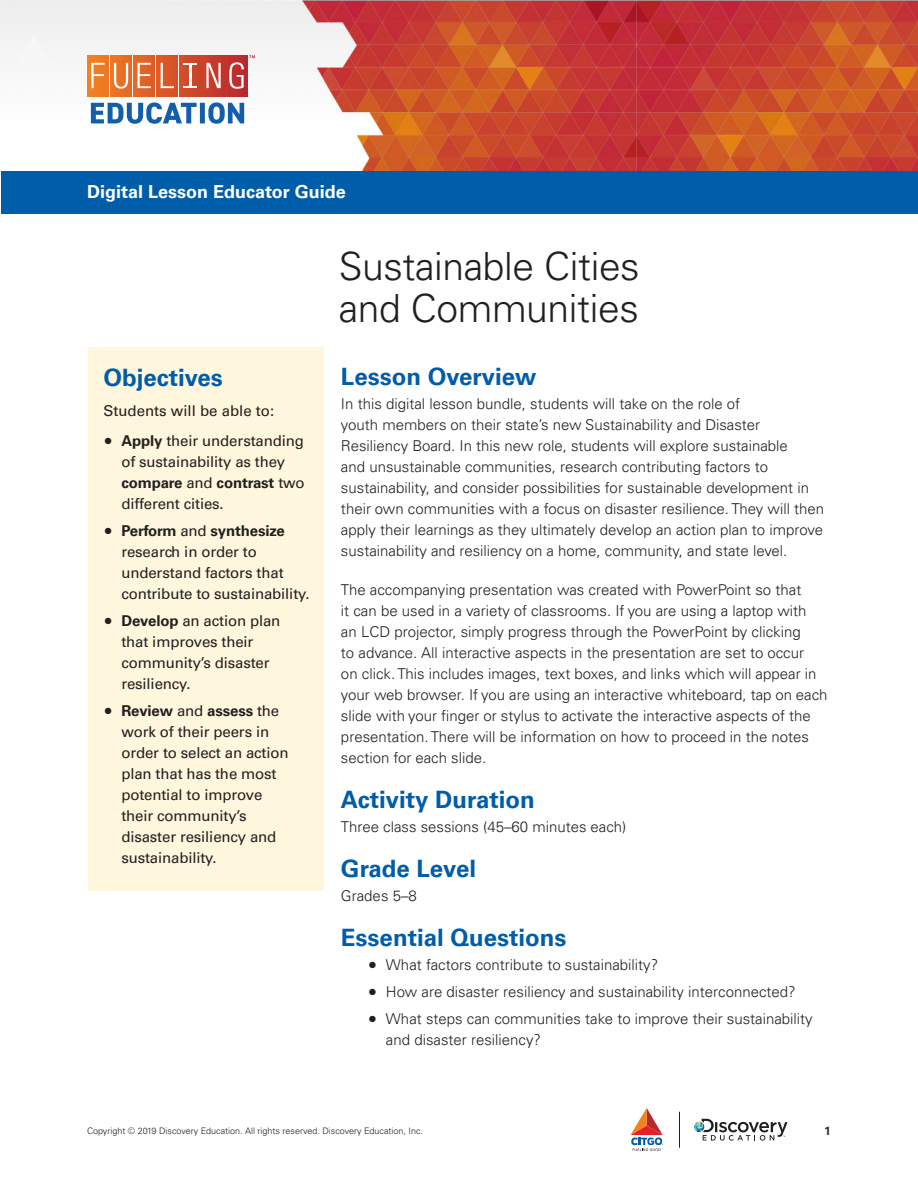
<style>
.page{position:relative;width:918px;height:1188px;background:#fff}
.page>*{position:absolute;margin:0;border:0;box-sizing:border-box;transform-origin:0 0}
.t1{font:300 39px/42px "Univers LT Pro 45";letter-spacing:-.01em;color:#231f20}
.Subhead_1{font:700 24px "Univers LT Pro 65";color:#005daa}
.t2{font:700 18px "Univers LT Pro 65";color:#fff}
.Body{font:300 15px/21px "Univers LT Pro 45";color:#231f20}
.Body_last_line_0p6{font:15px/21px "Univers LT Pro 55 Roman";letter-spacing:-.01em;color:#231f20}
.t3{font:700 12px "Univers LT Pro 65";color:#343333}
.t4{font:300 9px "Univers LT Pro 45";color:#231f20}
.s1{font-family:"Helvetica Neue";font-weight:300}
.s2{font-family:"Univers LT Pro 65";font-weight:700}
.s3{font-family:"Helvetica Neue"}
</style>
<div class="page">
<img style="left:0;top:0;width:918px;height:185px">
<svg style="left:91px;top:102px;width:153px;height:22px"></svg>
<div style="left:87px;top:55px;width:22px;height:41px;background:#f17c22"></div>
<div style="left:110px;top:55px;width:22px;height:41px;background:#ea7024"></div>
<div style="left:134px;top:55px;width:21px;height:41px;background:linear-gradient(to bottom,#e16225,#e16225)"></div>
<div style="left:157px;top:55px;width:21px;height:41px;background:linear-gradient(to bottom,#d95627,#d95627)"></div>
<div style="left:180px;top:55px;width:21px;height:41px;background:#cf4929"></div>
<div style="left:203px;top:55px;width:21px;height:41px;background:#c63b2b"></div>
<div style="left:226px;top:55px;width:21px;height:41px;background:#bf312c"></div>
<svg style="left:91px;top:63px;width:14px;height:25px"></svg>
<svg style="left:114px;top:63px;width:14px;height:26px"></svg>
<svg style="left:138px;top:63px;width:13px;height:25px"></svg>
<svg style="left:161px;top:63px;width:13px;height:25px"></svg>
<hr style="left:189px;top:63px;width:3px;height:25px;background:#fff">
<svg style="left:184px;top:63px;width:13px;height:2px"></svg>
<svg style="left:184px;top:86px;width:13px;height:2px"></svg>
<svg style="left:206px;top:63px;width:15px;height:25px"></svg>
<svg style="left:229px;top:55px;width:26px;height:34px"></svg>
<svg style="left:694px;top:1119px;width:94px;height:22px"></svg>
<hr style="left:679px;top:1112px;width:1px;height:36px;background:#231f20">
<div style="left:1px;top:171px;width:916px;height:43px;background:#005daa"></div>
<svg style="left:631px;top:1108px;width:32px;height:43px"></svg>
<div style="left:88px;top:348px;width:236px;height:543px;background:#fff7dd"></div>
<p class="t2" style="left:87px;top:179px;width:260px">Digital Lesson Educator Guide</p>
<p class="Subhead_1" style="left:103px;top:361px;width:121px">Objectives</p>
<p class="Body_last_line_0p6" style="left:103px;top:400px;width:172px">Students will be able to:</p>
<p class="Body_last_line_0p6" style="left:121px;top:430px;width:185px;text-indent:-18px"><span class="s1">●</span> <span class="s2">Apply</span> their understanding of sustainability as they <span class="s2">compare</span> and <span class="s2">contrast</span> two different cities.</p>
<p class="Body_last_line_0p6" style="left:121px;top:520px;width:190px;text-indent:-18px"><span class="s1">●</span> <span class="s2">Perform</span> and <span class="s2">synthesize </span>research in order to understand factors that contribute to sustainability.</p>
<p class="Body_last_line_0p6" style="left:121px;top:610px;width:161px;text-indent:-18px"><span class="s1">●</span> <span class="s2">Develop</span> an action plan that improves their community’s disaster resiliency.</p>
<p class="Body_last_line_0p6" style="left:121px;top:700px;width:169px;text-indent:-18px"><span class="s1">●</span> <span class="s2">Review</span> and <span class="s2">assess</span> the work of their peers in order to select an action plan that has the most potential to improve their community’s disaster resiliency and sustainability.</p>
<p class="t1" style="left:339px;top:244px;width:303px">Sustainable Cities and Communities</p>
<p class="Subhead_1" style="left:341px;top:359px;width:197px">Lesson Overview</p>
<p class="Body" style="left:341px;top:393px;width:485px">In this digital lesson bundle, students will take on the role of<br>youth members on their state’s new Sustainability and Disaster Resiliency Board. In this new role, students will explore sustainable<br>and unsustainable communities, research contributing factors to sustainability, and consider possibilities for sustainable development in their own communities with a focus on disaster resilience. They will then apply their learnings as they ultimately develop an action plan to improve sustainability and resiliency on a home, community, and state level.</p>
<p class="Body" style="left:341px;top:579px;width:488px">The accompanying presentation was created with PowerPoint so that<br>it can be used in a variety of classrooms. If you are using a laptop with<br>an LCD projector, simply progress through the PowerPoint by clicking<br>to advance. All interactive aspects in the presentation are set to occur<br>on click. This includes images, text boxes, and links which will appear in your web browser. If you are using an interactive whiteboard, tap on each slide with your finger or stylus to activate the interactive aspects of the presentation. There will be information on how to proceed in the notes section for each slide.</p>
<p class="Subhead_1" style="left:341px;top:782px;width:195px">Activity Duration</p>
<p class="Body" style="left:341px;top:816px;width:287px">Three class sessions (45–60 minutes each)</p>
<p class="Subhead_1" style="left:341px;top:851px;width:137px">Grade Level</p>
<p class="Body" style="left:341px;top:885px;width:77px">Grades 5–8</p>
<p class="Subhead_1" style="left:341px;top:920px;width:227px">Essential Questions</p>
<p class="Body" style="left:368px;top:954px;width:292px"><span class="s3">●</span> What factors contribute to sustainability?</p>
<p class="Body" style="left:368px;top:981px;width:429px"><span class="s3">●</span> How are disaster resiliency and sustainability interconnected?</p>
<p class="Body" style="left:386px;top:1008px;width:428px;text-indent:-18px"><span class="s3">●</span> What steps can communities take to improve their sustainability and disaster resiliency?</p>
<p class="t4" style="left:87px;top:1125px;width:337px">Copyright © 2019 Discovery Education. All rights reserved. Discovery Education, Inc.</p>
<p class="t3" style="left:824px;top:1123px;width:8px">1</p>
</div>
